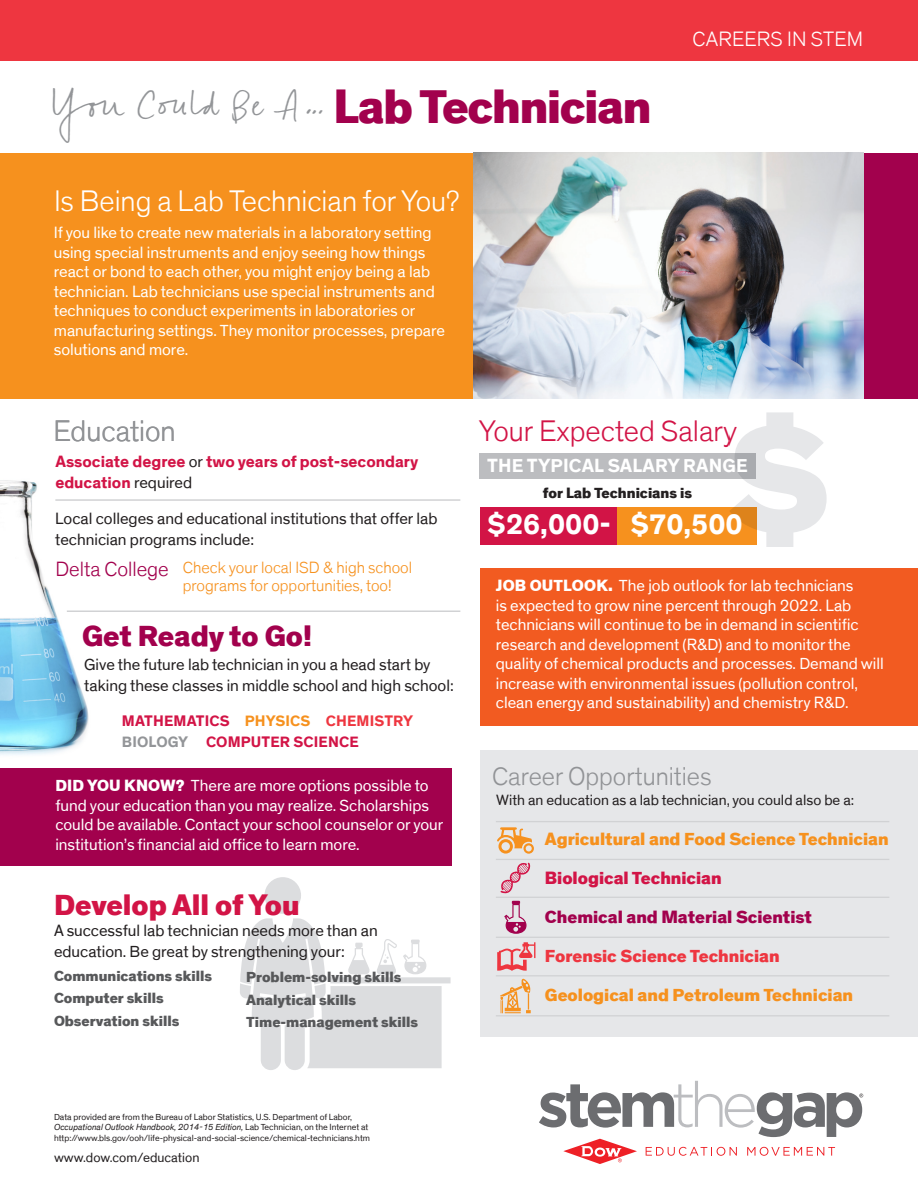
<style>
.page{position:relative;width:918px;height:1188px;background:#fff}
.page>*{position:absolute;margin:0;border:0;box-sizing:border-box;transform-origin:0 0}
.t1{font:900 157.2px "Dow Corporate";color:#e6e7e9}
.t2{font:800 48.75px "Dow Corporate";letter-spacing:-.025em;color:#a2014d}
.t3{font:300 30px "Dow Corporate";color:#fff}
.t4{font:300 30px "Dow Corporate";color:#d21446}
.t5{font:800 30px "Dow Corporate";color:#d21446}
.t6{font:800 30px "Dow Corporate";color:#a2014d}
.t7{font:300 30px "Dow Corporate";color:#919396}
.t8{font:700 29.1px "Dow Corporate";color:#fff}
.t9{font:300 25.95px "Dow Corporate";color:#919396}
.t10{font:25.05px "Dow Script";color:#939598}
.t11{font:300 21px "Dow Corporate";letter-spacing:.01em;color:#fff}
.t12{font:300 20.85px "Dow Corporate";color:#a2014d}
.t13{font:700 19.2px "Dow Corporate";letter-spacing:.01em;color:#fff}
.t14{font:800 18px "Dow Corporate";color:#f6911e}
.t15{font:800 18px "Dow Corporate";color:#a2014d}
.t16{font:800 18px "Dow Corporate";color:#ee3640}
.t17{font:800 18px "Dow Corporate";color:#d21446}
.t18{font:16.5px/19.5px "Dow Corporate";color:#fff}
.t19{font:16.5px/21px "Dow Corporate";color:#231f20}
.t20{font:700 16.5px/21px "Dow Corporate";color:#d21446}
.t21{font:300 16.5px/18px "Dow Corporate";color:#f6911e}
.t22{font:700 15.45px "Dow Corporate";letter-spacing:.01em;color:#d21446}
.t23{font:700 15.45px "Dow Corporate";letter-spacing:.01em;color:#ee3640}
.t24{font:700 15.45px "Dow Corporate";letter-spacing:.01em;color:#f6911e}
.t25{font:700 15.45px "Dow Corporate";letter-spacing:.01em;color:#939598}
.t26{font:800 15.15px "Dow Corporate";color:#231f20}
.t27{font:800 15px "Dow Corporate";color:#57585a}
.t28{font:15px "Dow Corporate";color:#231f20}
.t29{font:13.5px "Dow Corporate";color:#231f20}
.t30{font:9px/10.5px "Dow Corporate";color:#231f20}
.s1{font-weight:400;color:#231f20}
.s2{font-weight:800}
.s3{font-style:italic}
</style>
<div class="page">
<svg style="left:240px;top:877px;width:211px;height:193px"></svg>
<img style="left:0;top:480px;width:89px;height:275px">
<div style="left:480px;top:750px;width:438px;height:287px;background:#e6e7e9"></div>
<div style="left:0;top:153px;width:496px;height:245px;background:#f6911e"></div>
<div style="left:830px;top:153px;width:88px;height:245px;background:#a2014d"></div>
<div style="left:480px;top:454px;width:276px;height:25px;background:#bcbdc0"></div>
<div style="left:617px;top:507px;width:139px;height:37px;background:#f6911e"></div>
<div style="left:480px;top:507px;width:137px;height:37px;background:#d21446"></div>
<img style="left:473px;top:153px;width:390px;height:245px">
<hr style="left:496px;top:859px;width:393px;height:1px;background:#d1d2d4">
<hr style="left:496px;top:821px;width:393px;height:1px;background:#d1d2d4">
<hr style="left:496px;top:1015px;width:393px;height:1px;background:#d1d2d4">
<hr style="left:496px;top:897px;width:393px;height:1px;background:#d1d2d4">
<hr style="left:496px;top:937px;width:393px;height:1px;background:#d1d2d4">
<hr style="left:496px;top:975px;width:393px;height:1px;background:#d1d2d4">
<svg style="left:539px;top:1081px;width:324px;height:83px"></svg>
<div style="left:0;top:0;width:918px;height:61px;background:#ee3640"></div>
<div style="left:0;top:768px;width:452px;height:98px;background:#a2014d"></div>
<div style="left:480px;top:568px;width:438px;height:158px;background:#f25b21"></div>
<hr style="left:67px;top:610px;width:393px;height:2px;background:#d1d2d4">
<hr style="left:55px;top:499px;width:405px;height:2px;background:#d1d2d4">
<svg style="left:497px;top:827px;width:37px;height:27px"></svg>
<svg style="left:500px;top:978px;width:31px;height:35px"></svg>
<svg style="left:504px;top:901px;width:23px;height:33px"></svg>
<svg style="left:497px;top:942px;width:38px;height:29px"></svg>
<svg style="left:501px;top:862px;width:30px;height:32px"></svg>
<p class="t10" style="left:50px;top:91px;width:276px">You Could Be A …</p>
<p class="t2" style="left:333px;top:77px;width:319px">Lab Technician</p>
<p class="t3" style="left:54px;top:184px;width:407px">Is Being a Lab Technician for You?</p>
<p class="t18" style="left:54px;top:224px;width:393px">If you like to create new materials in a laboratory setting using special instruments and enjoy seeing how things react or bond to each other, you might enjoy being a lab technician. Lab technicians use special instruments and techniques to conduct experiments in laboratories or manufacturing settings. They monitor processes, prepare solutions and more.</p>
<p class="t11" style="left:693px;top:27px;width:172px">CAREERS IN STEM</p>
<p class="t7" style="left:53px;top:414px;width:124px">Education</p>
<p class="t20" style="left:55px;top:451px;width:365px">Associate degree <span class="s1">or</span> two years of post-secondary education <span class="s1">required</span></p>
<p class="t19" style="left:55px;top:509px;width:384px">Local colleges and educational institutions that offer lab technician programs include:</p>
<p class="t12" style="left:55px;top:557px;width:115px">Delta College</p>
<p class="t21" style="left:183px;top:558px;width:231px">Check your local ISD &amp; high school programs for opportunities, too!</p>
<p class="t6" style="left:82px;top:618px;width:231px">Get Ready to Go!</p>
<p class="t19" style="left:84px;top:654px;width:371px">Give the future lab technician in you a head start by taking these classes in middle school and high school:</p>
<p class="t22" style="left:122px;top:712px;width:109px">MATHEMATICS</p>
<p class="t24" style="left:245px;top:712px;width:67px">PHYSICS</p>
<p class="t23" style="left:326px;top:712px;width:89px">CHEMISTRY</p>
<p class="t25" style="left:122px;top:733px;width:68px">BIOLOGY</p>
<p class="t22" style="left:206px;top:733px;width:155px">COMPUTER SCIENCE</p>
<p class="t18" style="left:55px;top:777px;width:390px"><span class="s2">DID YOU KNOW?</span> There are more options possible to fund your education than you may realize. Scholarships could be available. Contact your school counselor or your institution’s financial aid office to learn more.</p>
<p class="t5" style="left:54px;top:886px;width:247px">Develop All of You</p>
<p class="t19" style="left:54px;top:921px;width:325px">A successful lab technician needs more than an education. Be great by strengthening your:</p>
<p class="t27" style="left:246px;top:968px;width:157px">Problem-solving skills</p>
<p class="t27" style="left:246px;top:990px;width:111px">Analytical skills</p>
<p class="t27" style="left:246px;top:1013px;width:173px">Time-management skills</p>
<p class="t27" style="left:54px;top:966px;width:160px">Communications skills</p>
<p class="t27" style="left:54px;top:989px;width:111px">Computer skills</p>
<p class="t27" style="left:54px;top:1011px;width:127px">Observation skills</p>
<h1 class="t1" style="left:726px;top:381px;width:107px">$</h1>
<p class="t4" style="left:479px;top:414px;width:259px">Your Expected Salary</p>
<p class="t26" style="left:543px;top:483px;width:151px">for Lab Technicians is</p>
<p class="t13" style="left:487px;top:453px;width:262px">THE TYPICAL SALARY RANGE</p>
<p class="t8" style="left:487px;top:506px;width:125px">$26,000-</p>
<p class="t8" style="left:631px;top:506px;width:114px">$70,500</p>
<p class="t18" style="left:496px;top:576px;width:390px"><span class="s2">JOB OUTLOOK.</span> The job outlook for lab technicians<br>is expected to grow nine percent through 2022. Lab technicians will continue to be in demand in scientific research and development (R&amp;D) and to monitor the quality of chemical products and processes. Demand will increase with environmental issues (pollution control, clean energy and sustainability) and chemistry R&amp;D.</p>
<p class="t9" style="left:492px;top:761px;width:221px">Career Opportunities</p>
<p class="t28" style="left:496px;top:791px;width:359px">With an education as a lab technician, you could also be a:</p>
<p class="t14" style="left:545px;top:828px;width:345px">Agricultural and Food Science Technician</p>
<p class="t17" style="left:545px;top:867px;width:178px">Biological Technician</p>
<p class="t15" style="left:545px;top:906px;width:268px">Chemical and Material Scientist</p>
<p class="t16" style="left:545px;top:945px;width:236px">Forensic Science Technician</p>
<p class="t14" style="left:545px;top:984px;width:310px">Geological and Petroleum Technician</p>
<p class="t30" style="left:54px;top:1111px;width:318px">Data provided are from the Bureau of Labor Statistics, U.S. Department of Labor,<br><span class="s3">Occupational Outlook Handbook, 2014-15 Edition,</span> Lab Technician, on the Internet at http://www.bls.gov/ooh/life-physical-and-social-science/chemical-technicians.htm</p>
<p class="t29" style="left:54px;top:1149px;width:147px">www.dow.com/education</p>
</div>
